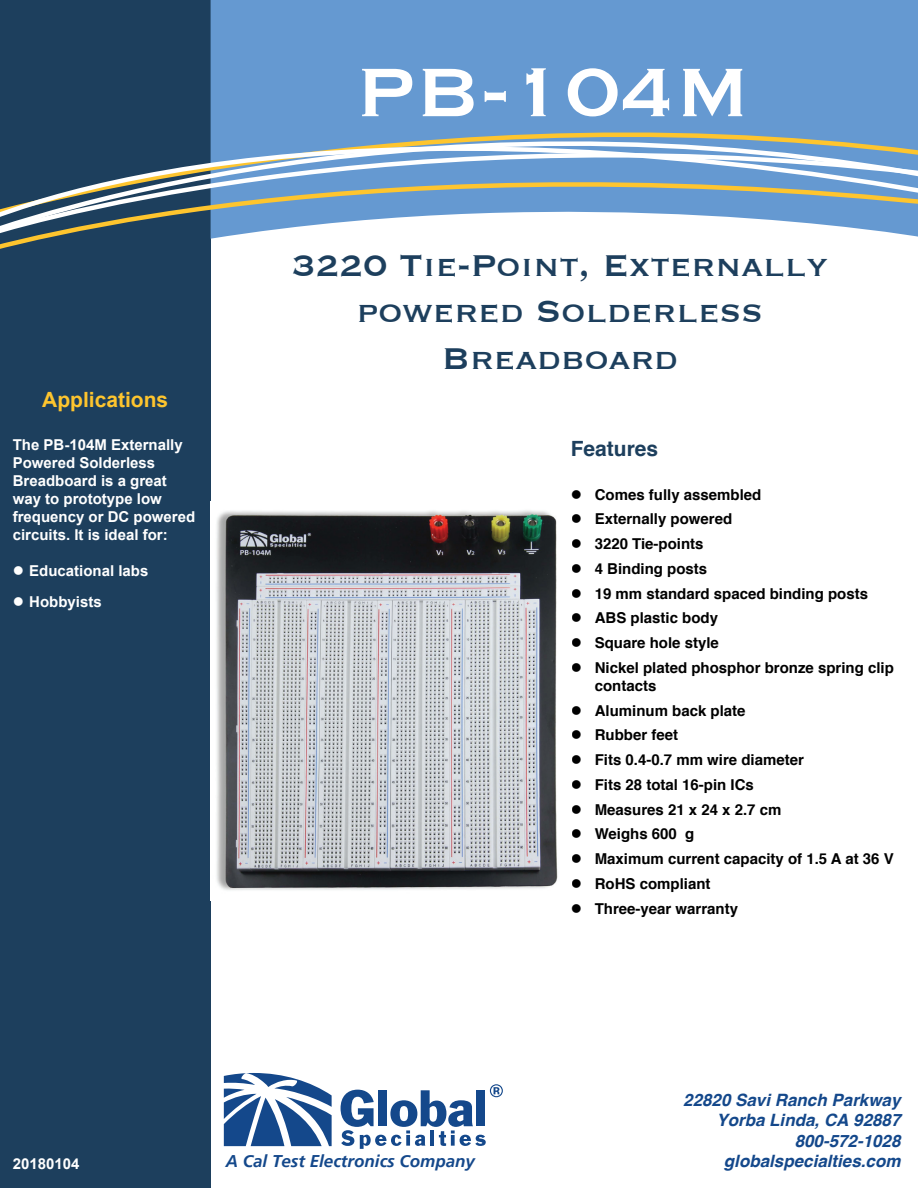
<style>
.page{position:relative;width:918px;height:1188px;background:#fff}
.page>*{position:absolute;margin:0;border:0;box-sizing:border-box;transform-origin:0 0}
.t1{font:90px "Copperplate";color:#fff}
.t2{font:39px/46.8px "Copperplate";color:#1d3f5d;text-align:center}
.t3{font:700 21px "Arial";color:#fec52e}
.t4{font:700 21px "Helvetica";color:#1d3f5d}
.t5{font:italic 700 16.95px/20.4px "Helvetica";color:#14488b;text-align:right}
.t6{font:italic 700 16.95px "Frutiger LT";color:#14488b}
.t7{font:700 15px/24.8px "Helvetica";color:#000}
.t8{font:700 15px/18px "Arial";color:#fff}
</style>
<div class="page">
<div style="left:0;top:0;width:211px;height:1188px;background:#1d3f5d"></div>
<svg style="left:341px;top:1084px;width:162px;height:65px"></svg>
<svg style="left:224px;top:1073px;width:108px;height:73px"></svg>
<div style="left:211px;top:0;width:707px;height:67px;background:#6599d1"></div>
<svg style="left:0;top:67px;width:918px;height:181px"></svg>
<svg style="left:0;top:68px;width:918px;height:170px"></svg>
<img style="left:216px;top:510px;width:342px;height:380px">
<h1 class="t1" style="left:355px;top:32px;width:396px">PB-104M</h1>
<h3 class="t3" style="left:42px;top:392px;width:128px">Applications</h3>
<p class="t8" style="left:13px;top:437px;width:184px">The PB-104M Externally<br>Powered Solderless<br>Breadboard is a great way to prototype low frequency or DC powered circuits. It is ideal for:</p>
<p class="t8" style="left:29px;top:556px;width:121px;line-height:31.5px">Educational labs<br>Hobbyists</p>
<h2 class="t2" style="left:292px;top:239px;width:538px">3220 Tie-Point, Externally powered Solderless<br>Breadboard</h2>
<h3 class="t4" style="left:571px;top:441px;width:89px">Features</h3>
<p class="t7" style="left:595px;top:483px;width:301px">Comes fully assembled<br>Externally powered<br>3220 Tie-points<br>4 Binding posts<br>19 mm standard spaced binding posts<br>ABS plastic body<br>Square hole style<br>Nickel plated phosphor bronze spring clip</p>
<p class="t7" style="left:595px;top:675px;width:301px">contacts<br>Aluminum back plate<br>Rubber feet<br>Fits 0.4-0.7 mm wire diameter<br>Fits 28 total 16-pin ICs<br>Measures 21 x 24 x 2.7 cm<br>Weighs 600 g<br>Maximum current capacity of 1.5 A at 36 V<br>RoHS compliant<br>Three-year warranty</p>
<p class="t5" style="left:683px;top:1091px;width:219px">22820 Savi Ranch Parkway<br>Yorba Linda, CA 92887<br>800-572-1028</p>
<p class="t6" style="left:226px;top:1154px;width:251px">A Cal Test Electronics Company</p>
<p class="t8" style="left:13px;top:1156px;width:68px">20180104</p>
<p class="t5" style="left:724px;top:1152px;width:178px">globalspecialties.com</p>
</div>
